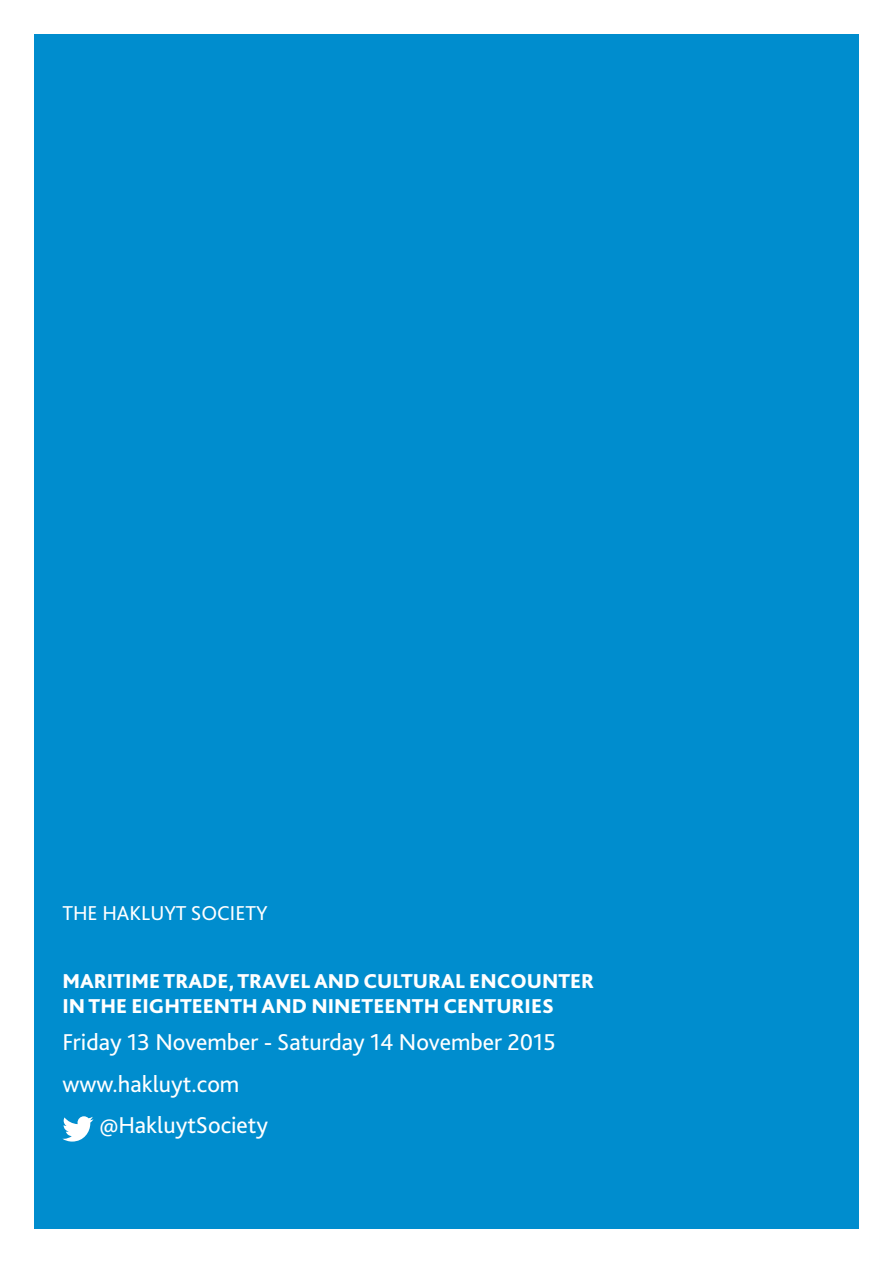
<style>
.page{position:relative;width:893px;height:1263px;background:#fff}
.page>*{position:absolute;margin:0;border:0;box-sizing:border-box;transform-origin:0 0}
.t1{font:24px "Bliss 2";color:#fff}
.t2{font:800 21px/25.2px "Bliss 2";color:#fff}
.t3{font:21px "Bliss 2";color:#fff}
</style>
<div class="page">
<div style="left:34px;top:34px;width:825px;height:1195px;background:#008dce"></div>
<svg style="left:62px;top:1116px;width:31px;height:25px"></svg>
<p class="t3" style="left:62px;top:900px;width:207px">THE HAKLUYT SOCIETY</p>
<p class="t2" style="left:62px;top:968px;width:533px">MARITIME TRADE, TRAVEL AND CULTURAL ENCOUNTER<br>IN THE EIGHTEENTH AND NINETEENTH CENTURIES</p>
<p class="t1" style="left:62px;top:1027px;width:495px">Friday 13 November - Saturday 14 November 2015</p>
<p class="t1" style="left:62px;top:1069px;width:179px">www.hakluyt.com</p>
<p class="t1" style="left:100px;top:1110px;width:170px">@HakluytSociety</p>
</div>
